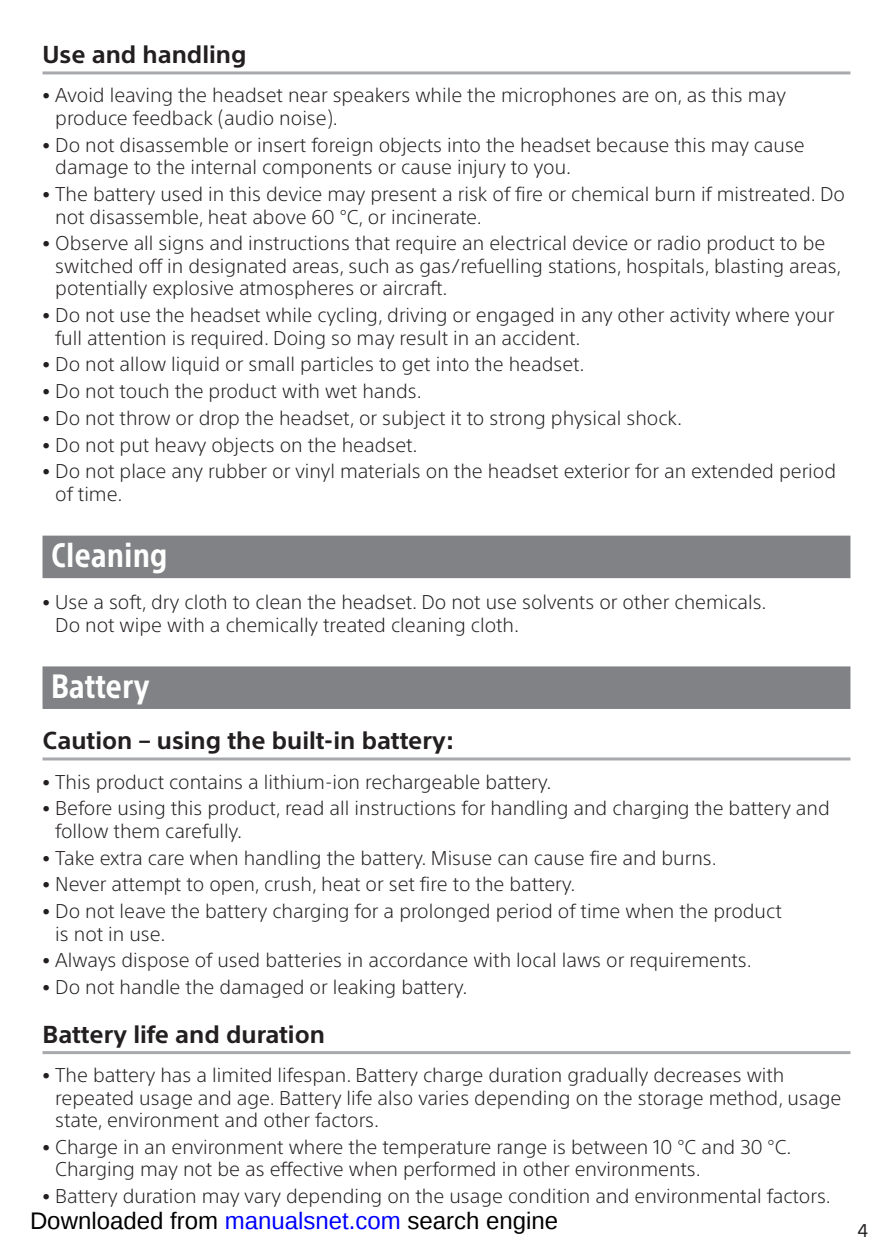
<style>
.page{position:relative;width:893px;height:1259px;background:#fff}
.page>*{position:absolute;margin:0;border:0;box-sizing:border-box;transform-origin:0 0}
.Main_Heading{font:700 condensed 33px "SST";color:#fff}
.Sub_Heading{font:700 24px "SST";color:#231f20}
.t1{font:300 19.5px/22.5px "SST";color:#231f20}
.t2{font:18px "SST";color:#231f20}
.s1{font-family:"Sony Font Unicode";font-weight:400;font-size:13.5px}
</style>
<div class="page">
<hr style="left:43px;top:71px;width:807px;height:3px;background:#a8a9ad">
<div style="left:43px;top:535px;width:807px;height:43px;background:#808285"></div>
<div style="left:43px;top:666px;width:807px;height:43px;background:#808285"></div>
<hr style="left:43px;top:757px;width:807px;height:3px;background:#a8a9ad">
<hr style="left:43px;top:1051px;width:807px;height:3px;background:#a8a9ad">
<p class="Sub_Heading" style="left:43px;top:40px;width:205px">Use and handling</p>
<p class="t1" style="left:55px;top:84px;width:732px;text-indent:-13px"><span class="s1">ˎ</span> Avoid leaving the headset near speakers while the microphones are on, as this may produce feedback (audio noise).</p>
<p class="t1" style="left:55px;top:133px;width:751px;text-indent:-13px"><span class="s1">ˎ</span> Do not disassemble or insert foreign objects into the headset because this may cause damage to the internal components or cause injury to you.</p>
<p class="t1" style="left:55px;top:183px;width:791px;text-indent:-13px"><span class="s1">ˎ</span> The battery used in this device may present a risk of fire or chemical burn if mistreated. Do not disassemble, heat above 60 °C, or incinerate.</p>
<p class="t1" style="left:55px;top:232px;width:788px;text-indent:-13px"><span class="s1">ˎ</span> Observe all signs and instructions that require an electrical device or radio product to be switched off in designated areas, such as gas/refuelling stations, hospitals, blasting areas, potentially explosive atmospheres or aircraft.</p>
<p class="t1" style="left:55px;top:304px;width:780px;text-indent:-13px"><span class="s1">ˎ</span> Do not use the headset while cycling, driving or engaged in any other activity where your full attention is required. Doing so may result in an accident.</p>
<p class="t1" style="left:43px;top:353px;width:544px"><span class="s1">ˎ</span> Do not allow liquid or small particles to get into the headset.</p>
<p class="t1" style="left:43px;top:380px;width:381px"><span class="s1">ˎ</span> Do not touch the product with wet hands.</p>
<p class="t1" style="left:43px;top:406px;width:641px"><span class="s1">ˎ</span> Do not throw or drop the headset, or subject it to strong physical shock.</p>
<p class="t1" style="left:43px;top:433px;width:377px"><span class="s1">ˎ</span> Do not put heavy objects on the headset.</p>
<p class="t1" style="left:55px;top:460px;width:782px;text-indent:-13px"><span class="s1">ˎ</span> Do not place any rubber or vinyl materials on the headset exterior for an extended period of time.</p>
<p class="Main_Heading" style="left:51px;top:536px;width:118px">Cleaning</p>
<p class="t1" style="left:55px;top:591px;width:713px;text-indent:-13px"><span class="s1">ˎ</span> Use a soft, dry cloth to clean the headset. Do not use solvents or other chemicals.<br>Do not wipe with a chemically treated cleaning cloth.</p>
<p class="Main_Heading" style="left:51px;top:666px;width:100px">Battery</p>
<p class="Sub_Heading" style="left:43px;top:726px;width:414px">Caution – using the built-in battery:</p>
<p class="t1" style="left:43px;top:770px;width:511px"><span class="s1">ˎ</span> This product contains a lithium-ion rechargeable battery.</p>
<p class="t1" style="left:55px;top:797px;width:776px;text-indent:-13px"><span class="s1">ˎ</span> Before using this product, read all instructions for handling and charging the battery and follow them carefully.</p>
<p class="t1" style="left:43px;top:846px;width:676px"><span class="s1">ˎ</span> Take extra care when handling the battery. Misuse can cause fire and burns.</p>
<p class="t1" style="left:43px;top:873px;width:535px"><span class="s1">ˎ</span> Never attempt to open, crush, heat or set fire to the battery.</p>
<p class="t1" style="left:55px;top:899px;width:728px;text-indent:-13px"><span class="s1">ˎ</span> Do not leave the battery charging for a prolonged period of time when the product is not in use.</p>
<p class="t1" style="left:43px;top:949px;width:711px"><span class="s1">ˎ</span> Always dispose of used batteries in accordance with local laws or requirements.</p>
<p class="t1" style="left:43px;top:975px;width:426px"><span class="s1">ˎ</span> Do not handle the damaged or leaking battery.</p>
<p class="Sub_Heading" style="left:43px;top:1019px;width:284px">Battery life and duration</p>
<p class="t1" style="left:55px;top:1063px;width:787px;text-indent:-13px"><span class="s1">ˎ</span> The battery has a limited lifespan. Battery charge duration gradually decreases with repeated usage and age. Battery life also varies depending on the storage method, usage state, environment and other factors.</p>
<p class="t1" style="left:55px;top:1135px;width:738px;text-indent:-13px"><span class="s1">ˎ</span> Charge in an environment where the temperature range is between 10 °C and 30 °C.<br>Charging may not be as effective when performed in other environments.</p>
<p class="t1" style="left:43px;top:1184px;width:790px"><span class="s1">ˎ</span> Battery duration may vary depending on the usage condition and environmental factors.</p>
<p class="t2" style="left:858px;top:1219px;width:12px">4</p>
</div>
